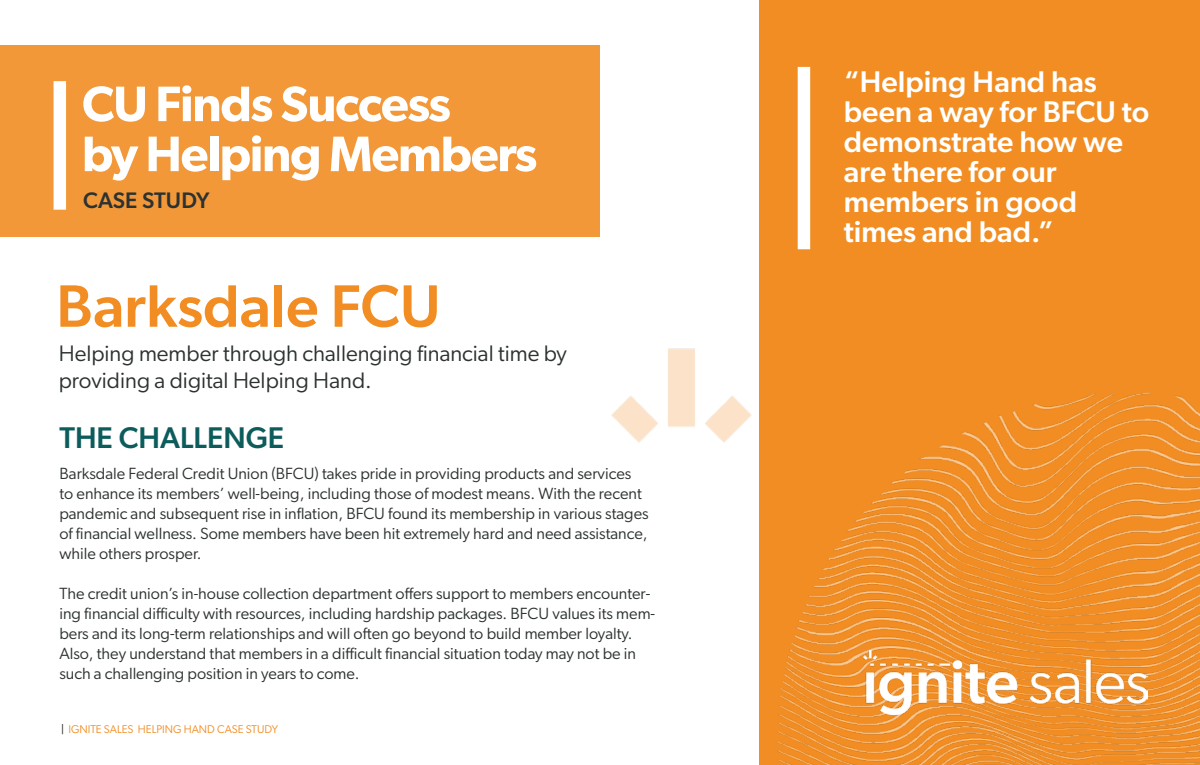
<style>
.page{position:relative;width:1200px;height:765px;background:#fff}
.page>*{position:absolute;margin:0;border:0;box-sizing:border-box;transform-origin:0 0}
.t1{font:500 60px "Gibson";color:#f18d22}
.t2{font:600 50px/50px "Gibson";letter-spacing:-.025em;color:#fff}
.t3{font:500 30px/30px "Gibson";color:#fff}
.t4{font:500 30px "Gibson";color:#0c5c5c}
.t5{font:22.5px/27px "Gibson";color:#2c3231}
.t6{font:500 22.5px "Gibson";letter-spacing:.005em;color:#2c3231}
.t7{font:16.25px/20px "Gibson";color:#2c3231}
.t8{font:11.25px "Gibson";color:#f18d22}
.s1{color:#000}
</style>
<div class="page">
<div style="left:760px;top:0;width:440px;height:765px;background:#f18d22"></div>
<img style="left:777px;top:392px;width:422px;height:373px">
<img style="left:611px;top:326px;width:149px;height:164px">
<img style="left:863px;top:650px;width:285px;height:64px">
<div style="left:798px;top:67px;width:12px;height:182px;background:#fff"></div>
<div style="left:0;top:45px;width:600px;height:192px;background:#f29838"></div>
<div style="left:54px;top:81px;width:12px;height:129px;background:#fff"></div>
<h2 class="t2" style="left:82px;top:78px;width:457px">CU Finds Success<br>by Helping Members</h2>
<h3 class="t6" style="left:83px;top:187px;width:128px">CASE STUDY</h3>
<h1 class="t1" style="left:56px;top:270px;width:386px">Barksdale FCU</h1>
<h3 class="t5" style="left:59px;top:339px;width:509px">Helping member through challenging financial time by providing a digital Helping Hand.</h3>
<h3 class="t4" style="left:59px;top:420px;width:226px">THE CHALLENGE</h3>
<p class="t7" style="left:59px;top:464px;width:591px">Barksdale Federal Credit Union (BFCU) takes pride in providing products and services to enhance its members’ well-being, including those of modest means. With the recent pandemic and subsequent rise in inflation, BFCU found its membership in various stages of financial wellness. Some members have been hit extremely hard and need assistance, while others prosper.</p>
<p class="t7" style="left:59px;top:584px;width:597px">The credit union’s in-house collection department offers support to members encounter&shy;ing financial difficulty with resources, including hardship packages. BFCU values its mem&shy;bers and its long-term relationships and will often go beyond to build member loyalty.<br>Also, they understand that members in a difficult financial situation today may not be in such a challenging position in years to come.</p>
<p class="t8" style="left:61px;top:722px;width:219px"><span class="s1">|</span> IGNITE SALES HELPING HAND CASE STUDY</p>
<h3 class="t3" style="left:844px;top:66px;width:307px">“Helping Hand has been a way for BFCU to demonstrate how we are there for our members in good times and bad.”</h3>
</div>
